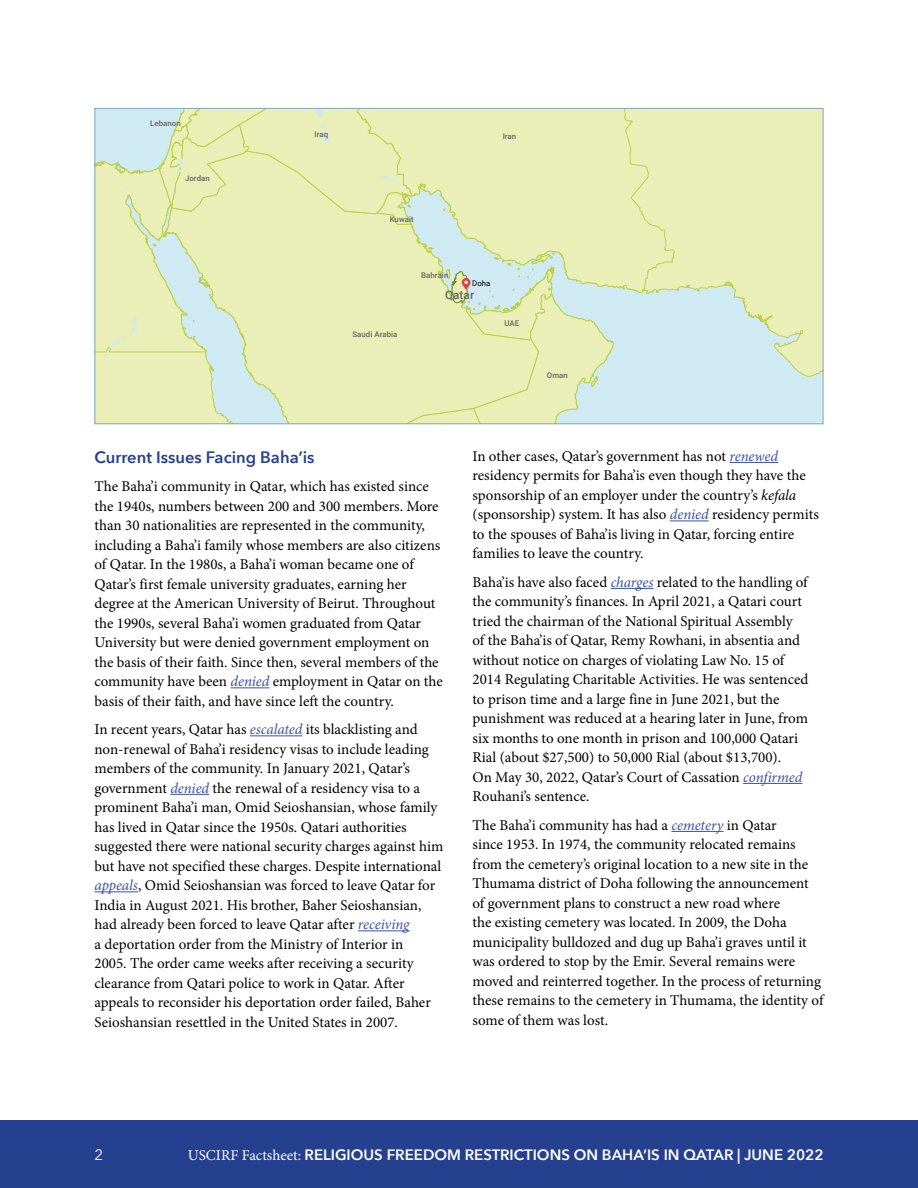
<style>
.page{position:relative;width:918px;height:1188px;background:#fff}
.page>*{position:absolute;margin:0;border:0;box-sizing:border-box;transform-origin:0 0}
.Subhead{font:600 16.5px "Avenir Next";color:#25408f}
.Body_no_indent{font:15px/19.5px "Minion Pro";color:#000}
.t1{font:600 15px "Avenir Next";color:#fff}
.t2{font:15px "Avenir Next";color:#fff}
.t3{font:500 11.7px "Roboto";letter-spacing:.01em;color:#666667}
.t4{font:500 7.8px "Roboto";letter-spacing:.01em;color:#666}
.t5{font:7.8px "Roboto";color:#000}
.s1{font-style:italic;color:#3a53a4}
.s2{font-style:italic}
.s3{font-family:"Minion Pro";font-weight:400}
</style>
<div class="page">
<div style="left:0;top:1120px;width:918px;height:68px;background:#25408f"></div>
<hr style="left:231px;top:687px;width:38px;height:1px;background:#3a53a4">
<hr style="left:250px;top:735px;width:52px;height:1px;background:#3a53a4">
<hr style="left:170px;top:794px;width:39px;height:1px;background:#3a53a4">
<hr style="left:94px;top:891px;width:44px;height:1px;background:#3a53a4">
<hr style="left:358px;top:930px;width:51px;height:1px;background:#3a53a4">
<hr style="left:729px;top:462px;width:49px;height:1px;background:#3a53a4">
<hr style="left:670px;top:521px;width:39px;height:1px;background:#3a53a4">
<hr style="left:611px;top:588px;width:43px;height:1px;background:#3a53a4">
<hr style="left:743px;top:783px;width:59px;height:1px;background:#3a53a4">
<hr style="left:671px;top:831px;width:53px;height:1px;background:#3a53a4">
<svg style="left:96px;top:110px;width:12px;height:312px;background:#e4edbe"></svg>
<img style="left:108px;top:108px;width:716px;height:316px">
<p class="t4" style="left:150px;top:118px;width:32px">Lebanon</p>
<p class="t4" style="left:185px;top:173px;width:26px">Jordan</p>
<p class="t4" style="left:315px;top:129px;width:15px">Iraq</p>
<p class="t4" style="left:503px;top:131px;width:15px">Iran</p>
<p class="t4" style="left:390px;top:213px;width:26px">Kuwait</p>
<p class="t4" style="left:352px;top:328px;width:47px">Saudi Arabia</p>
<p class="t4" style="left:421px;top:270px;width:29px">Bahrain</p>
<p class="t5" style="left:472px;top:278px;width:20px">Doha</p>
<p class="t3" style="left:445px;top:286px;width:31px">Qatar</p>
<p class="t4" style="left:504px;top:317px;width:16px">UAE</p>
<p class="t4" style="left:547px;top:369px;width:22px">Oman</p>
<p class="Subhead" style="left:94px;top:443px;width:222px">Current Issues Facing Baha’is</p>
<p class="Body_no_indent" style="left:94px;top:477px;width:350px">The Baha’i community in Qatar, which has existed since the 1940s, numbers between 200 and 300 members. More than 30 nationalities are represented in the community, including a Baha’i family whose members are also citizens of Qatar. In the 1980s, a Baha’i woman became one of Qatar’s first female university graduates, earning her degree at the American University of Beirut. Throughout the 1990s, several Baha’i women graduated from Qatar University but were denied government employment on the basis of their faith. Since then, several members of the community have been <span class="s1">denied</span> employment in Qatar on the basis of their faith, and have since left the country.</p>
<p class="Body_no_indent" style="left:94px;top:720px;width:350px">In recent years, Qatar has <span class="s1">escalated</span> its blacklisting and non-renewal of Baha’i residency visas to include leading members of the community. In January 2021, Qatar’s government <span class="s1">denied</span> the renewal of a residency visa to a prominent Baha’i man, Omid Seioshansian, whose family has lived in Qatar since the 1950s. Qatari authorities suggested there were national security charges against him but have not specified these charges. Despite international <span class="s1">appeals</span>, Omid Seioshansian was forced to leave Qatar for India in August 2021. His brother, Baher Seioshansian, had already been forced to leave Qatar after <span class="s1">receiving<br></span>a deportation order from the Ministry of Interior in<br>2005. The order came weeks after receiving a security clearance from Qatari police to work in Qatar. After appeals to reconsider his deportation order failed, Baher Seioshansian resettled in the United States in 2007.</p>
<p class="Body_no_indent" style="left:472px;top:446px;width:348px">In other cases, Qatar’s government has not <span class="s1">renewed </span>residency permits for Baha’is even though they have the sponsorship of an employer under the country’s <span class="s2">kefala </span>(sponsorship) system. It has also <span class="s1">denied</span> residency permits to the spouses of Baha’is living in Qatar, forcing entire families to leave the country.</p>
<p class="Body_no_indent" style="left:472px;top:572px;width:337px">Baha’is have also faced <span class="s1">charges</span> related to the handling of the community’s finances. In April 2021, a Qatari court tried the chairman of the National Spiritual Assembly<br>of the Baha’is of Qatar, Remy Rowhani, in absentia and without notice on charges of violating Law No. 15 of 2014 Regulating Charitable Activities. He was sentenced to prison time and a large fine in June 2021, but the punishment was reduced at a hearing later in June, from six months to one month in prison and 100,000 Qatari Rial (about $27,500) to 50,000 Rial (about $13,700).<br>On May 30, 2022, Qatar’s Court of Cassation <span class="s1">confirmed </span>Rouhani’s sentence.</p>
<p class="Body_no_indent" style="left:472px;top:815px;width:352px">The Baha’i community has had a <span class="s1">cemetery</span> in Qatar<br>since 1953. In 1974, the community relocated remains from the cemetery’s original location to a new site in the Thumama district of Doha following the announcement of government plans to construct a new road where<br>the existing cemetery was located. In 2009, the Doha municipality bulldozed and dug up Baha’i graves until it was ordered to stop by the Emir. Several remains were moved and reinterred together. In the process of returning these remains to the cemetery in Thumama, the identity of some of them was lost.</p>
<p class="t2" style="left:94px;top:1142px;width:10px">2</p>
<p class="t1" style="left:188px;top:1142px;width:637px"><span class="s3">USCIRF Factsheet:</span> RELIGIOUS FREEDOM RESTRICTIONS ON BAHA’IS IN QATAR | JUNE 2022</p>
</div>
